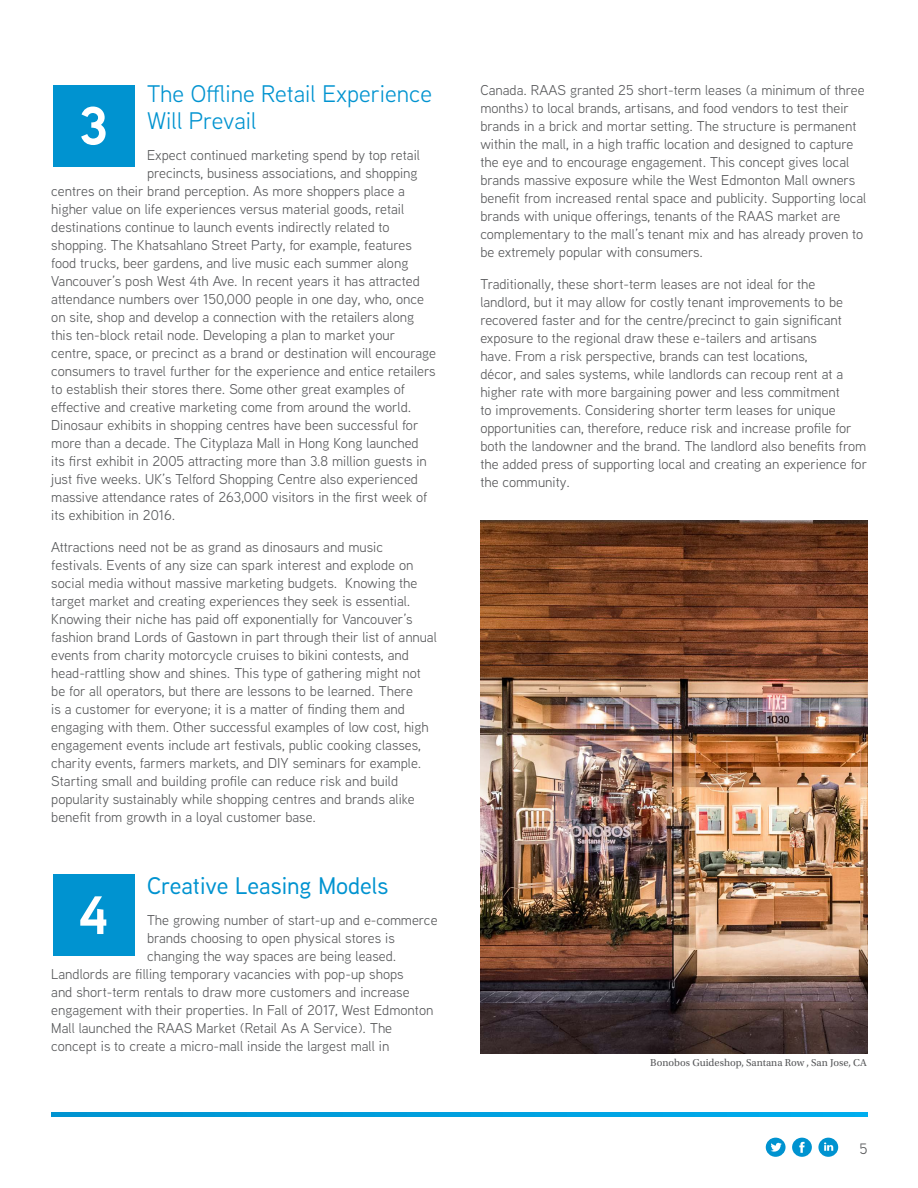
<style>
.page{position:relative;width:918px;height:1188px;background:#fff}
.page>*{position:absolute;margin:0;border:0;box-sizing:border-box;transform-origin:0 0}
.t1{font:700 54px "Aaux Next";color:#fff}
.Headline_3{font:24px/27px "Aaux Next";color:#0093d0}
.Headline_3-2{font:500 24px "Aaux Next";color:#0093d0}
.t2{font:15px "Aaux Next";color:#57585a}
.Body{font:14.25px/18px "Aaux Next";color:#57585a}
.Caption_Chart_Image{font:10.5px "Utopia Std";color:#57585a}
</style>
<div class="page">
<svg style="left:51px;top:1113px;width:816px;height:3px;background:#00a0de"></svg>
<div style="left:792px;top:1138px;width:20px;height:19px;background:#0093d0;border-radius:50%"></div>
<svg style="left:799px;top:1142px;width:6px;height:11px"></svg>
<div style="left:818px;top:1138px;width:20px;height:19px;background:#0093d0;border-radius:50%"></div>
<svg style="left:824px;top:1142px;width:9px;height:9px"></svg>
<div style="left:766px;top:1138px;width:20px;height:19px;background:#0093d0;border-radius:50%"></div>
<svg style="left:771px;top:1143px;width:11px;height:9px"></svg>
<img style="left:480px;top:520px;width:387px;height:534px">
<div style="left:53px;top:85px;width:81px;height:81px;background:#0093d0"></div>
<div style="left:53px;top:874px;width:81px;height:82px;background:#0093d0"></div>
<p class="Headline_3" style="left:147px;top:79px;width:286px">The Offline Retail Experience<br>Will Prevail</p>
<p class="Body" style="left:147px;top:146px;width:274px">Expect continued marketing spend by top retail</p>
<p class="Body" style="left:147px;top:164px;width:272px">precincts, business associations, and shopping</p>
<p class="Body" style="left:51px;top:182px;width:355px">centres on their brand perception. As more shoppers place a</p>
<p class="Body" style="left:51px;top:200px;width:354px">higher value on life experiences versus material goods, retail</p>
<p class="Body" style="left:51px;top:218px;width:340px">destinations continue to launch events indirectly related to</p>
<p class="Body" style="left:51px;top:236px;width:362px">shopping. The Khatsahlano Street Party, for example, features</p>
<p class="Body" style="left:51px;top:254px;width:359px">food trucks, beer gardens, and live music each summer along</p>
<p class="Body" style="left:51px;top:272px;width:370px">Vancouver’s posh West 4th Ave. In recent years it has attracted</p>
<p class="Body" style="left:51px;top:290px;width:374px">attendance numbers over 150,000 people in one day, who, once</p>
<p class="Body" style="left:51px;top:308px;width:364px">on site, shop and develop a connection with the retailers along</p>
<p class="Body" style="left:51px;top:326px;width:345px">this ten-block retail node. Developing a plan to market your</p>
<p class="Body" style="left:51px;top:344px;width:386px">centre, space, or precinct as a brand or destination will encourage</p>
<p class="Body" style="left:51px;top:362px;width:386px">consumers to travel further for the experience and entice retailers</p>
<p class="Body" style="left:51px;top:380px;width:355px">to establish their stores there. Some other great examples of</p>
<p class="Body" style="left:51px;top:398px;width:362px">effective and creative marketing come from around the world.</p>
<p class="Body" style="left:51px;top:416px;width:369px">Dinosaur exhibits in shopping centres have been successful for</p>
<p class="Body" style="left:51px;top:434px;width:369px">more than a decade. The Cityplaza Mall in Hong Kong launched</p>
<p class="Body" style="left:51px;top:452px;width:377px">its first exhibit in 2005 attracting more than 3.8 million guests in</p>
<p class="Body" style="left:51px;top:470px;width:368px">just five weeks. UK’s Telford Shopping Centre also experienced</p>
<p class="Body" style="left:51px;top:488px;width:378px">massive attendance rates of 263,000 visitors in the first week of</p>
<p class="Body" style="left:51px;top:506px;width:126px">its exhibition in 2016.</p>
<p class="Body" style="left:51px;top:538px;width:387px">Attractions need not be as grand as dinosaurs and music festivals. Events of any size can spark interest and explode on social media without massive marketing budgets. Knowing the target market and creating experiences they seek is essential.<br>Knowing their niche has paid off exponentially for Vancouver’s fashion brand Lords of Gastown in part through their list of annual events from charity motorcycle cruises to bikini contests, and head-rattling show and shines. This type of gathering might not be for all operators, but there are lessons to be learned. There<br>is a customer for everyone; it is a matter of finding them and engaging with them. Other successful examples of low cost, high engagement events include art festivals, public cooking classes, charity events, farmers markets, and DIY seminars for example.<br>Starting small and building profile can reduce risk and build popularity sustainably while shopping centres and brands alike benefit from growth in a loyal customer base.</p>
<p class="t1" style="left:79px;top:88px;width:31px">3</p>
<p class="Headline_3-2" style="left:147px;top:869px;width:243px">Creative Leasing Models</p>
<p class="Body" style="left:147px;top:911px;width:292px">The growing number of start-up and e-commerce</p>
<p class="Body" style="left:147px;top:929px;width:249px">brands choosing to open physical stores is</p>
<p class="Body" style="left:147px;top:947px;width:251px">changing the way spaces are being leased.</p>
<p class="Body" style="left:51px;top:965px;width:354px">Landlords are filling temporary vacancies with pop-up shops</p>
<p class="Body" style="left:51px;top:983px;width:360px">and short-term rentals to draw more customers and increase</p>
<p class="Body" style="left:51px;top:1001px;width:384px">engagement with their properties. In Fall of 2017, West Edmonton</p>
<p class="Body" style="left:51px;top:1019px;width:342px">Mall launched the RAAS Market (Retail As A Service). The</p>
<p class="Body" style="left:51px;top:1037px;width:340px">concept is to create a micro-mall inside the largest mall in</p>
<p class="t1" style="left:79px;top:877px;width:32px">4</p>
<p class="Body" style="left:480px;top:81px;width:387px">Canada. RAAS granted 25 short-term leases (a minimum of three months) to local brands, artisans, and food vendors to test their brands in a brick and mortar setting. The structure is permanent within the mall, in a high traffic location and designed to capture the eye and to encourage engagement. This concept gives local brands massive exposure while the West Edmonton Mall owners benefit from increased rental space and publicity. Supporting local brands with unique offerings, tenants of the RAAS market are complementary to the mall’s tenant mix and has already proven to be extremely popular with consumers.</p>
<p class="Body" style="left:480px;top:274px;width:388px">Traditionally, these short-term leases are not ideal for the landlord, but it may allow for costly tenant improvements to be recovered faster and for the centre/precinct to gain significant exposure to the regional draw these e-tailers and artisans<br>have. From a risk perspective, brands can test locations,<br>décor, and sales systems, while landlords can recoup rent at a higher rate with more bargaining power and less commitment<br>to improvements. Considering shorter term leases for unique opportunities can, therefore, reduce risk and increase profile for both the landowner and the brand. The landlord also benefits from the added press of supporting local and creating an experience for the community.</p>
<p class="Caption_Chart_Image" style="left:650px;top:1057px;width:218px">Bonobos Guideshop, Santana Row , San Jose, CA</p>
<p class="t2" style="left:859px;top:1139px;width:10px">5</p>
</div>
